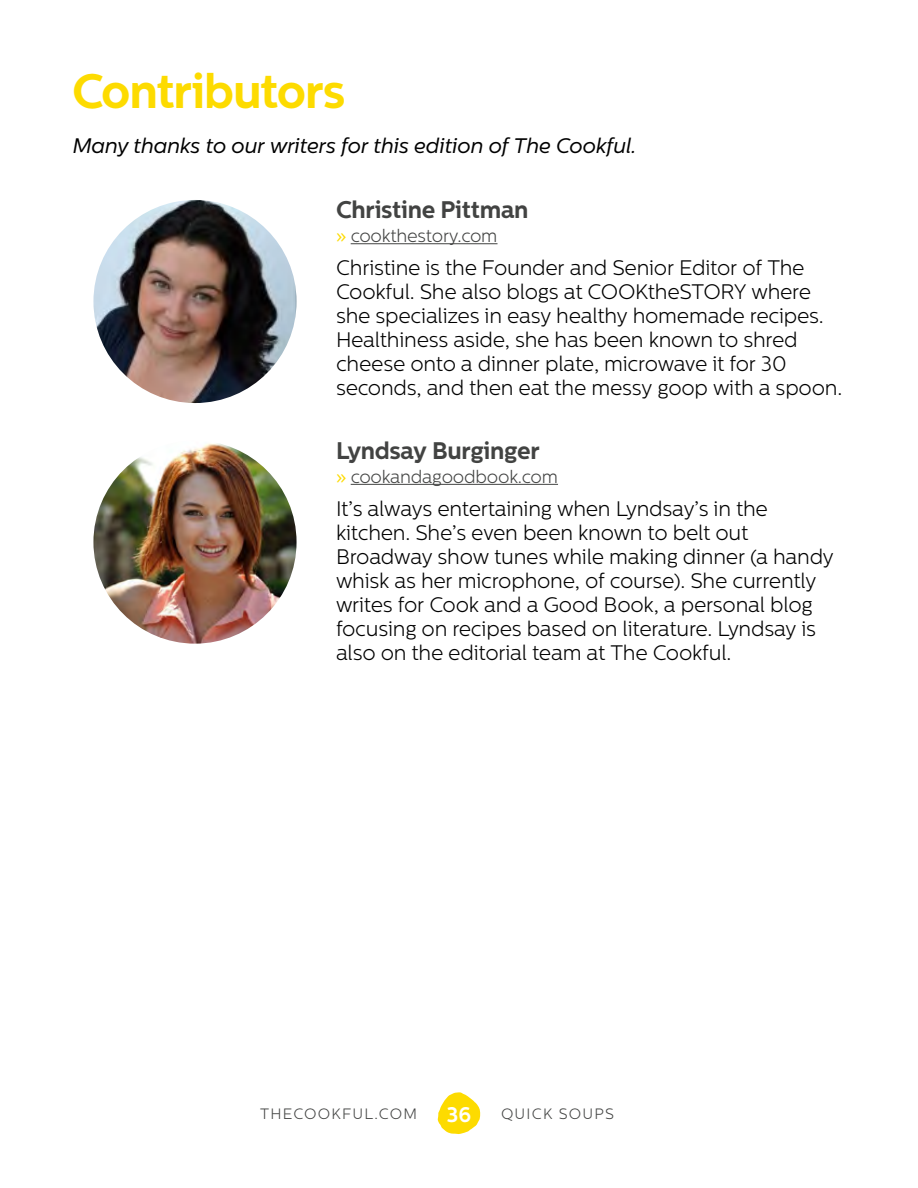
<style>
.page{position:relative;width:918px;height:1188px;background:#fff}
.page>*{position:absolute;margin:0;border:0;box-sizing:border-box;transform-origin:0 0}
.t1{font:700 48px "Centrale Sans";letter-spacing:-.025em;color:#fddb00}
.t2{font:700 24px "Centrale Sans";letter-spacing:-.01em;color:#424342}
.t3{font:300 21px/24px "Centrale Sans";letter-spacing:-.01em;color:#000}
.t4{font:italic 21px "Centrale Sans";letter-spacing:-.01em;color:#000}
.t5{font:700 21px "Centrale Sans";color:#fff}
.t6{font:300 18px "Centrale Sans";letter-spacing:-.01em;color:#424342}
.t7{font:300 15px "Centrale Sans";letter-spacing:.08em;color:#424342}
.s1{font-weight:400;color:#fddb00}
</style>
<div class="page">
<svg style="left:438px;top:1092px;width:42px;height:42px"></svg>
<img style="left:93px;top:200px;width:204px;height:203px;border-radius:101px">
<hr style="left:351px;top:243px;width:147px;height:1px;background:#424342">
<img style="left:93px;top:441px;width:204px;height:203px;border-radius:102px">
<hr style="left:351px;top:484px;width:207px;height:1px;background:#424342">
<h1 class="t1" style="left:72px;top:63px;width:275px">Contributors</h1>
<p class="t4" style="left:72px;top:134px;width:565px">Many thanks to our writers for this edition of The Cookful.</p>
<p class="t2" style="left:336px;top:195px;width:194px">Christine Pittman</p>
<p class="t6" style="left:336px;top:226px;width:163px"><span class="s1">»</span> cookthestory.com</p>
<p class="t3" style="left:336px;top:256px;width:508px">Christine is the Founder and Senior Editor of The Cookful. She also blogs at COOKtheSTORY where she specializes in easy healthy homemade recipes.<br>Healthiness aside, she has been known to shred cheese onto a dinner plate, microwave it for 30 seconds, and then eat the messy goop with a spoon.</p>
<p class="t2" style="left:336px;top:436px;width:205px">Lyndsay Burginger</p>
<p class="t6" style="left:336px;top:466px;width:224px"><span class="s1">»</span> cookandagoodbook.com</p>
<p class="t3" style="left:336px;top:496px;width:499px">It’s always entertaining when Lyndsay’s in the kitchen. She’s even been known to belt out Broadway show tunes while making dinner (a handy whisk as her microphone, of course). She currently writes for Cook and a Good Book, a personal blog focusing on recipes based on literature. Lyndsay is also on the editorial team at The Cookful.</p>
<p class="t7" style="left:260px;top:1105px;width:158px">THECOOKFUL.COM</p>
<p class="t5" style="left:447px;top:1102px;width:26px">36</p>
<p class="t7" style="left:501px;top:1105px;width:115px">QUICK SOUPS</p>
</div>
